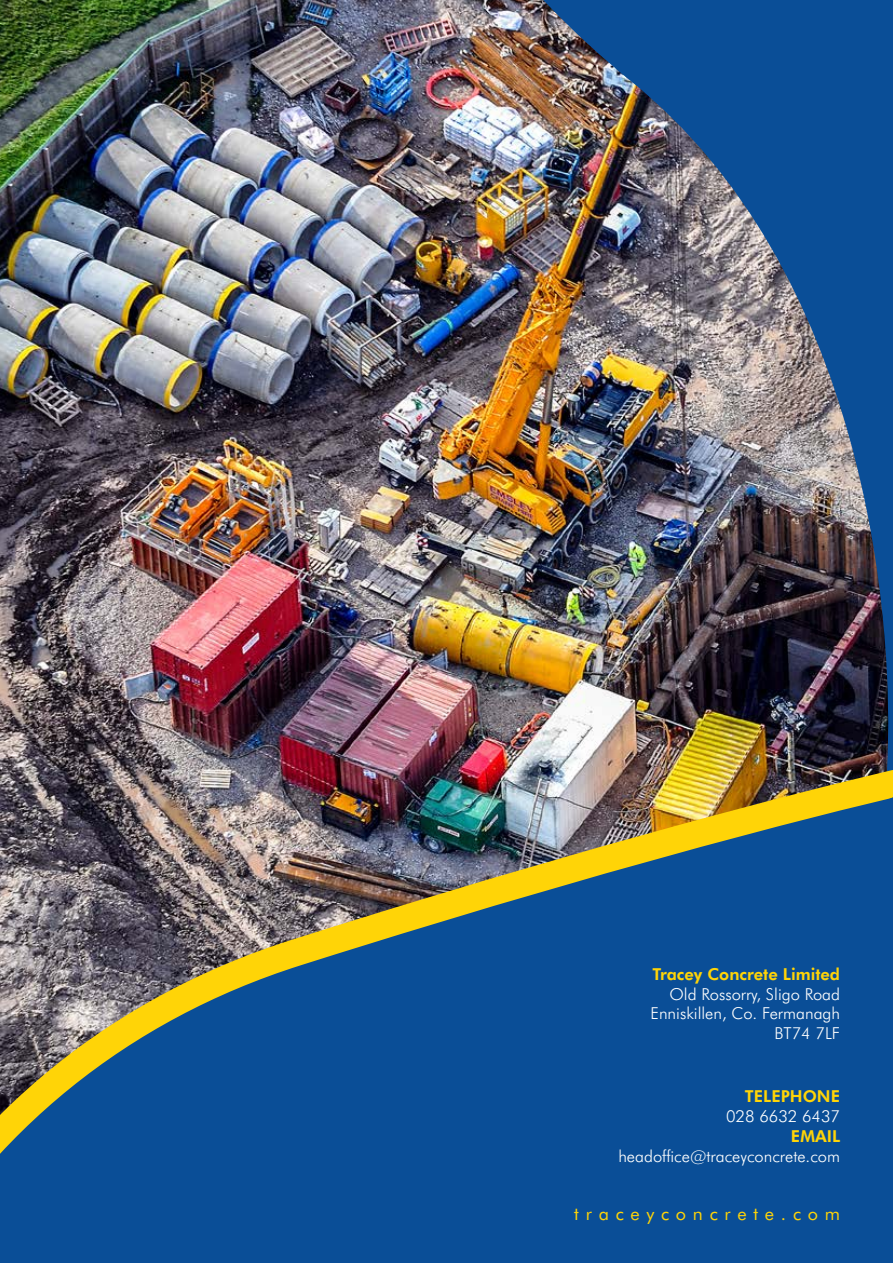
<style>
.page{position:relative;width:893px;height:1263px;background:#fff}
.page>*{position:absolute;margin:0;border:0;box-sizing:border-box;transform-origin:0 0}
.t1{font:18px "Futura BT";letter-spacing:.375em;color:#ffd407}
.t2{font:300 16.5px/19.8px "Futura BT";color:#fff;text-align:right}
.t3{font:800 16.5px "Futura BT";color:#ffd407}
</style>
<div class="page">
<img style="left:0;top:0;width:218px;height:750px">
<img style="left:218px;top:0;width:675px;height:750px">
<img style="left:0;top:750px;width:893px;height:513px">
<svg style="left:505px;top:794px;width:388px;height:469px;background:#1f598d"></svg>
<p class="t3" style="left:652px;top:964px;width:189px">Tracey Concrete Limited</p>
<p class="t2" style="left:651px;top:984px;width:191px">Old Rossorry, Sligo Road<br>Enniskillen, Co. Fermanagh<br>BT74 7LF</p>
<p class="t3" style="left:745px;top:1086px;width:97px">TELEPHONE</p>
<p class="t2" style="left:726px;top:1106px;width:116px">028 6632 6437</p>
<p class="t3" style="left:791px;top:1126px;width:51px">EMAIL</p>
<p class="t2" style="left:618px;top:1146px;width:223px">headoffice@traceyconcrete.com</p>
<p class="t1" style="left:574px;top:1203px;width:267px">traceyconcrete.com</p>
</div>
